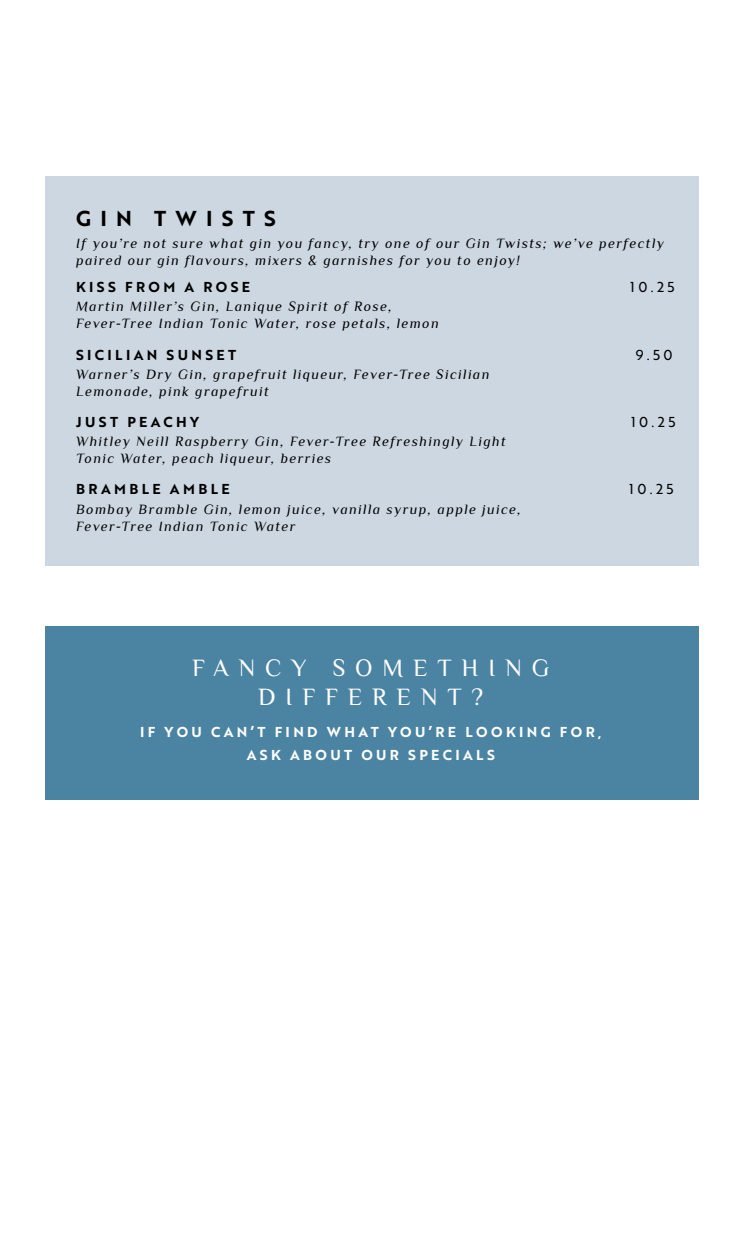
<style>
.page{position:relative;width:745px;height:1241px;background:#fff}
.page>*{position:absolute;margin:0;border:0;box-sizing:border-box;transform-origin:0 0}
.t1{font:24.5px/29.4px "Philosopher";letter-spacing:.4em;color:#fff;text-align:center}
.t2{font:21px "Brother 1816 Bold";letter-spacing:.44em;color:#000}
.t3{font:italic 14px/16.8px "Philosopher";letter-spacing:.1em;color:#000}
.t4{font:14px/22.8px "Brother 1816 Bold";letter-spacing:.24em;color:#fff;text-align:center}
.t5{font:14px "Brother 1816 Bold";letter-spacing:.24em;color:#000}
.t6{font:14px "Brother 1816 Regular";letter-spacing:.24em;color:#000}
</style>
<div class="page">
<div style="left:46px;top:177px;width:652px;height:389px;background:#cdd7e2"></div>
<div style="left:46px;top:625px;width:652px;height:174px;background:#4b84a2"></div>
<h2 class="t2" style="left:76px;top:202px;width:201px">GIN TWISTS</h2>
<p class="t3" style="left:76px;top:235px;width:589px">If you’re not sure what gin you fancy, try one of our Gin Twists; we’ve perfectly paired our gin flavours, mixers &amp; garnishes for you to enjoy!</p>
<p class="t5" style="left:76px;top:276px;width:175px">KISS FROM A ROSE</p>
<p class="t6" style="left:629px;top:276px;width:46px">10.25</p>
<p class="t3" style="left:76px;top:298px;width:364px">Martin Miller’s Gin, Lanique Spirit of Rose,<br>Fever-Tree Indian Tonic Water, rose petals, lemon</p>
<p class="t5" style="left:76px;top:344px;width:161px">SICILIAN SUNSET</p>
<p class="t6" style="left:635px;top:344px;width:38px">9.50</p>
<p class="t3" style="left:76px;top:365px;width:414px">Warner’s Dry Gin, grapefruit liqueur, Fever-Tree Sicilian<br>Lemonade, pink grapefruit</p>
<p class="t5" style="left:76px;top:411px;width:124px">JUST PEACHY</p>
<p class="t6" style="left:630px;top:411px;width:46px">10.25</p>
<p class="t3" style="left:76px;top:433px;width:431px">Whitley Neill Raspberry Gin, Fever-Tree Refreshingly Light<br>Tonic Water, peach liqueur, berries</p>
<p class="t5" style="left:76px;top:478px;width:155px">BRAMBLE AMBLE</p>
<p class="t6" style="left:628px;top:479px;width:46px">10.25</p>
<p class="t3" style="left:76px;top:500px;width:446px;line-height:17.5px">Bombay Bramble Gin, lemon juice, vanilla syrup, apple juice,<br>Fever-Tree Indian Tonic Water</p>
<h1 class="t1" style="left:192px;top:653px;width:358px">FANCY SOMETHING<br>DIFFERENT?</h1>
<p class="t4" style="left:140px;top:720px;width:462px">IF YOU CAN’T FIND WHAT YOU’RE LOOKING FOR,<br>ASK ABOUT OUR SPECIALS</p>
</div>
